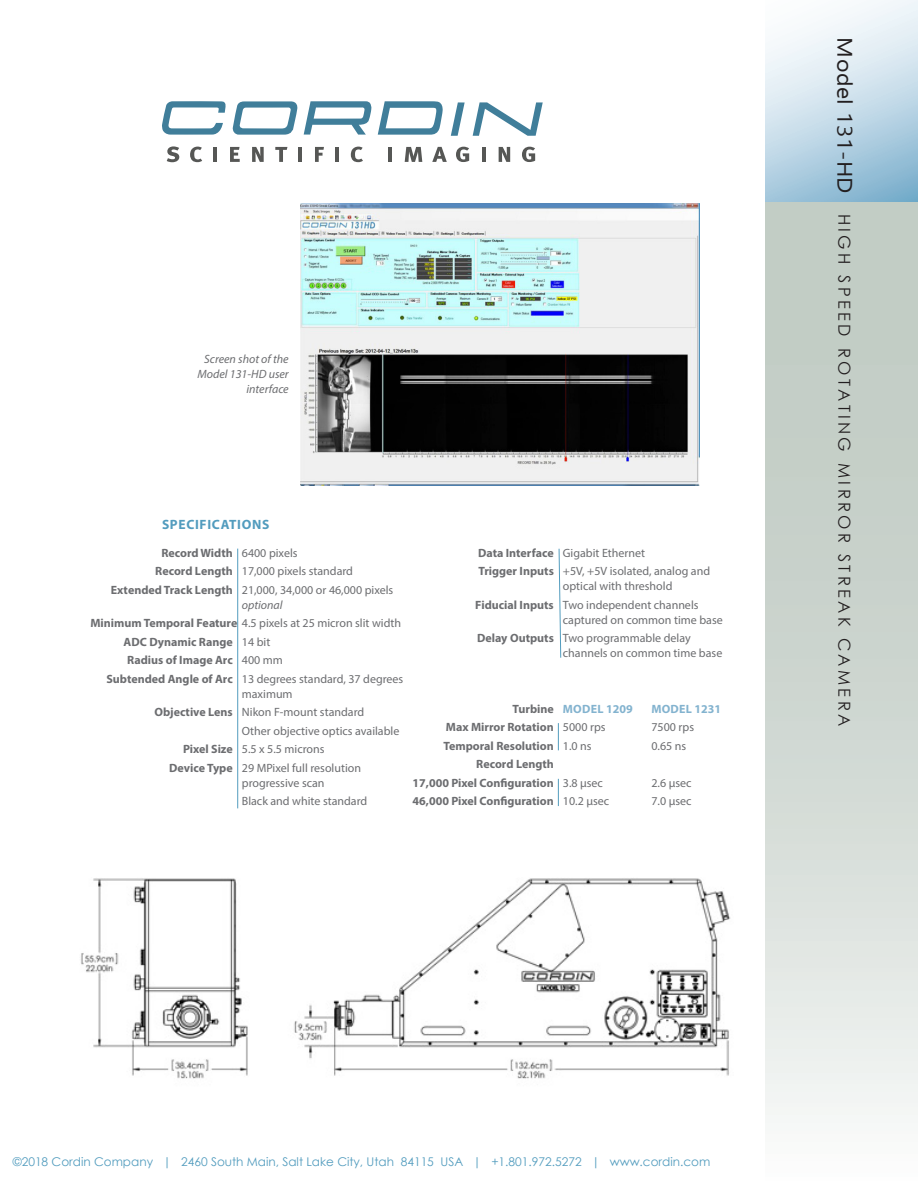
<style>
.page{position:relative;width:918px;height:1188px;background:#fff}
.page>*{position:absolute;margin:0;border:0;box-sizing:border-box;transform-origin:0 0}
.t1{font:21px "Ebrima";letter-spacing:.02em;color:#231f20;scale:1.1 1}
.t2{font:16.5px "Century Gothic";letter-spacing:.2em;color:#231f20}
.t3{font:700 13.5px "Myriad Pro";letter-spacing:.05em;color:#529cbe}
.t4{font:12px/15px "Myriad Pro";color:#6c6d70}
.t5{font:700 12px "Myriad Pro";color:#6c6d70}
.t6{font:12px "Century Gothic";color:#529cbe}
.t7{font:italic 12px/15px "Myriad Pro";color:#6c6d70;text-align:right}
.t8{font:700 12px "Myriad Pro";color:#83b3cf}
.t9{font:700 12px "Myriad Pro";letter-spacing:.02em;color:#83b3cf}
.s1{font-weight:400}
.s2{font-weight:700}
.s3{font-style:italic}
.s4{color:#6c6d70}
</style>
<div class="page">
<hr style="left:237px;top:549px;width:1px;height:259px;background:#529cbe">
<svg style="left:558px;top:548px;width:3px;height:110px"></svg>
<svg style="left:558px;top:723px;width:1px;height:27px"></svg>
<svg style="left:558px;top:779px;width:1px;height:27px"></svg>
<svg style="left:765px;top:0;width:153px;height:202px"></svg>
<div style="left:765px;top:202px;width:153px;height:986px;background:linear-gradient(to bottom,#b7c3ba,#f1f3f2)"></div>
<img style="left:300px;top:203px;width:400px;height:283px">
<img style="left:80px;top:878px;width:651px;height:201px">
<svg style="left:162px;top:101px;width:64px;height:34px"></svg>
<svg style="left:232px;top:101px;width:66px;height:34px"></svg>
<svg style="left:304px;top:101px;width:68px;height:34px"></svg>
<svg style="left:378px;top:101px;width:65px;height:34px"></svg>
<svg style="left:451px;top:102px;width:14px;height:34px"></svg>
<svg style="left:473px;top:102px;width:70px;height:34px"></svg>
<svg style="left:167px;top:146px;width:12px;height:16px"></svg>
<svg style="left:190px;top:147px;width:12px;height:15px"></svg>
<hr style="left:213px;top:147px;width:4px;height:15px;background:#565755">
<svg style="left:230px;top:147px;width:10px;height:15px"></svg>
<svg style="left:252px;top:147px;width:12px;height:15px"></svg>
<svg style="left:275px;top:147px;width:12px;height:15px"></svg>
<hr style="left:298px;top:147px;width:4px;height:15px;background:#565755">
<svg style="left:315px;top:147px;width:9px;height:15px"></svg>
<hr style="left:335px;top:147px;width:4px;height:15px;background:#565755">
<svg style="left:351px;top:147px;width:12px;height:15px"></svg>
<hr style="left:389px;top:147px;width:3px;height:15px;background:#565755">
<svg style="left:405px;top:147px;width:17px;height:15px"></svg>
<svg style="left:432px;top:147px;width:15px;height:15px"></svg>
<svg style="left:456px;top:147px;width:13px;height:15px"></svg>
<hr style="left:482px;top:147px;width:4px;height:15px;background:#565755">
<svg style="left:499px;top:147px;width:11px;height:15px"></svg>
<svg style="left:522px;top:147px;width:13px;height:15px"></svg>
<p class="t7" style="left:198px;top:351px;width:93px">Screen shot of the<br>Model 131-HD user interface</p>
<p class="t3" style="left:162px;top:515px;width:109px">SPECIFICATIONS</p>
<p class="t5" style="left:161px;top:545px;width:138px">Record Width <span class="s1">6400 pixels</span></p>
<p class="t4" style="left:155px;top:563px;width:199px"><span class="s2">Record Length</span> 17,000 pixels standard</p>
<p class="t4" style="left:242px;top:582px;width:153px;text-indent:-131px"><span class="s2">Extended Track Length</span> 21,000, 34,000 or 46,000 pixels <span class="s3">optional</span></p>
<p class="t4" style="left:90px;top:615px;width:312px"><span class="s2">Minimum Temporal Feature</span> 4.5 pixels at 25 micron slit width</p>
<p class="t5" style="left:124px;top:634px;width:148px">ADC Dynamic Range <span class="s1">14 bit</span></p>
<p class="t5" style="left:127px;top:652px;width:157px">Radius of Image Arc <span class="s1">400 mm</span></p>
<p class="t4" style="left:242px;top:671px;width:163px;text-indent:-135px"><span class="s2">Subtended Angle of Arc</span> 13 degrees standard, 37 degrees maximum</p>
<p class="t4" style="left:154px;top:704px;width:211px"><span class="s2">Objective Lens</span> Nikon F-mount standard</p>
<p class="t4" style="left:242px;top:723px;width:159px">Other objective optics available</p>
<p class="t4" style="left:183px;top:741px;width:143px"><span class="s2">Pixel Size</span> 5.5 x 5.5 microns</p>
<p class="t4" style="left:242px;top:760px;width:121px;text-indent:-73px"><span class="s2">Device Type</span> 29 MPixel full resolution progressive scan</p>
<p class="t4" style="left:242px;top:793px;width:127px">Black and white standard</p>
<p class="t4" style="left:478px;top:545px;width:169px"><span class="s2">Data Interface</span> Gigabit Ethernet</p>
<p class="t4" style="left:563px;top:564px;width:149px;text-indent:-84px"><span class="s2">Trigger Inputs</span> +5V, +5V isolated, analog and optical with threshold</p>
<p class="t4" style="left:563px;top:597px;width:161px;text-indent:-88px"><span class="s2">Fiducial Inputs</span> Two independent channels captured on common time base</p>
<p class="t4" style="left:563px;top:631px;width:161px;text-indent:-86px"><span class="s2">Delay Outputs</span> Two programmable delay channels on common time base</p>
<p class="t8" style="left:513px;top:701px;width:122px"><span class="s4">Turbine</span> MODEL 1209</p>
<p class="t9" style="left:651px;top:701px;width:71px">MODEL 1231</p>
<p class="t5" style="left:446px;top:719px;width:161px">Max Mirror Rotation <span class="s1">5000 rps</span></p>
<p class="t4" style="left:651px;top:720px;width:44px">7500 rps</p>
<p class="t5" style="left:443px;top:738px;width:150px">Temporal Resolution <span class="s1">1.0 ns</span></p>
<p class="t4" style="left:651px;top:738px;width:36px">0.65 ns</p>
<p class="t5" style="left:476px;top:756px;width:79px">Record Length</p>
<p class="t5" style="left:413px;top:775px;width:192px">17,000 Pixel Configuration <span class="s1">3.8 μsec</span></p>
<p class="t4" style="left:651px;top:775px;width:42px">2.6 μsec</p>
<p class="t5" style="left:413px;top:794px;width:198px">46,000 Pixel Configuration <span class="s1">10.2 μsec</span></p>
<p class="t4" style="left:651px;top:794px;width:42px">7.0 μsec</p>
<p class="t1" style="left:860px;top:37px;width:143px;rotate:90deg">Model 131-HD</p>
<p class="t2" style="left:856px;top:214px;width:514px;rotate:90deg">HIGH SPEED ROTATING MIRROR STREAK CAMERA</p>
<p class="t6" style="left:13px;top:1153px;width:699px">©2018 Cordin Company | 2460 South Main, Salt Lake City, Utah 84115 USA | +1.801.972.5272 | www.cordin.com</p>
</div>
